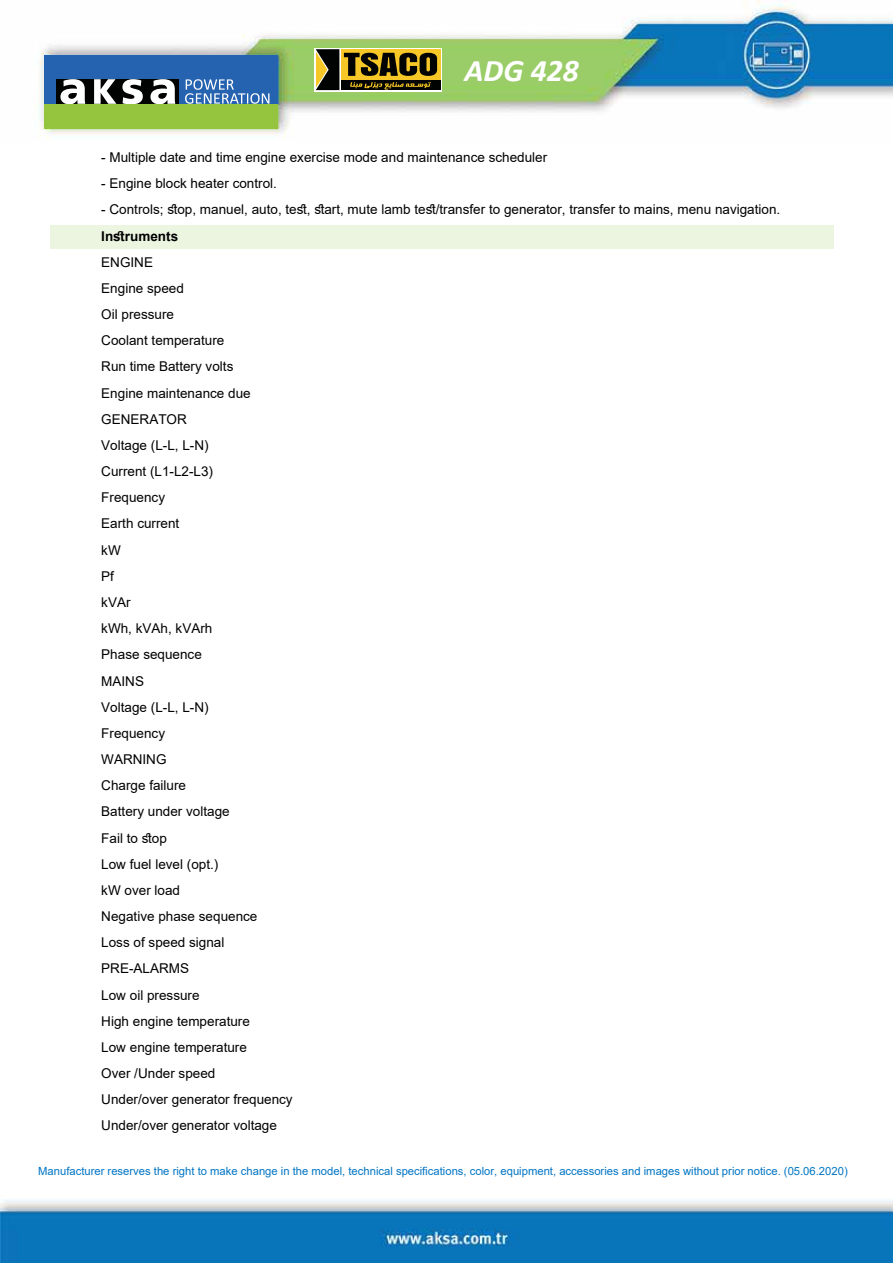
<style>
.page{position:relative;width:893px;height:1263px;background:#fff}
.page>*{position:absolute;margin:0;border:0;box-sizing:border-box;transform-origin:0 0}
.t1{font:italic 700 31.5px "Calibri";color:#fff}
.t2{font:13.5px/26.1px "Arial";color:#000}
.t3{font:700 13.5px "Arial";color:#000}
.t4{font:11.25px "Arial";color:#0075c4}
</style>
<div class="page">
<img style="left:36px;top:0;width:856px;height:138px">
<img style="left:0;top:1200px;width:892px;height:63px">
<div style="left:51px;top:225px;width:783px;height:24px;background:#ebf5e0"></div>
<svg style="left:314px;top:48px;width:128px;height:44px"></svg>
<div style="left:340px;top:49px;width:100px;height:30px;background:linear-gradient(to bottom,#f6c726,#f6c726)"></div>
<div style="left:340px;top:81px;width:100px;height:9px;background:#010202"></div>
<svg style="left:316px;top:49px;width:121px;height:41px;background:#665415"></svg>
<div style="left:44px;top:104px;width:234px;height:24px;background:#95c43e"></div>
<div style="left:44px;top:55px;width:234px;height:49px;background:#2562af"></div>
<div style="left:57px;top:79px;width:122px;height:25px;background:#010202"></div>
<svg style="left:60px;top:79px;width:25px;height:25px"></svg>
<svg style="left:150px;top:79px;width:25px;height:25px"></svg>
<svg style="left:122px;top:79px;width:21px;height:25px"></svg>
<svg style="left:94px;top:79px;width:22px;height:25px"></svg>
<svg style="left:185px;top:79px;width:84px;height:25px"></svg>
<h1 class="t1" style="left:464px;top:48px;width:116px">ADG 428</h1>
<p class="t2" style="left:101px;top:144px;width:447px">- Multiple date and time engine exercise mode and maintenance scheduler</p>
<p class="t2" style="left:101px;top:170px;width:177px">- Engine block heater control.</p>
<p class="t2" style="left:101px;top:197px;width:680px">- Controls; stop, manuel, auto, test, start, mute lamb test/transfer to generator, transfer to mains, menu navigation.</p>
<p class="t3" style="left:101px;top:226px;width:78px">Instruments</p>
<p class="t2" style="left:101px;top:249px;width:193px">ENGINE<br>Engine speed<br>Oil pressure<br>Coolant temperature<br>Run time Battery volts<br>Engine maintenance due<br>GENERATOR<br>Voltage (L-L, L-N)<br>Current (L1-L2-L3)<br>Frequency<br>Earth current<br>kW<br>Pf<br>kVAr<br>kWh, kVAh, kVArh<br>Phase sequence<br>MAINS<br>Voltage (L-L, L-N)<br>Frequency<br>WARNING<br>Charge failure<br>Battery under voltage<br>Fail to stop<br>Low fuel level (opt.)<br>kW over load<br>Negative phase sequence<br>Loss of speed signal<br>PRE-ALARMS<br>Low oil pressure<br>High engine temperature<br>Low engine temperature<br>Over /Under speed<br>Under/over generator frequency<br>Under/over generator voltage</p>
<p class="t4" style="left:38px;top:1163px;width:811px">Manufacturer reserves the right to make change in the model, technical specifications, color, equipment, accessories and images without prior notice. (05.06.2020)</p>
</div>
